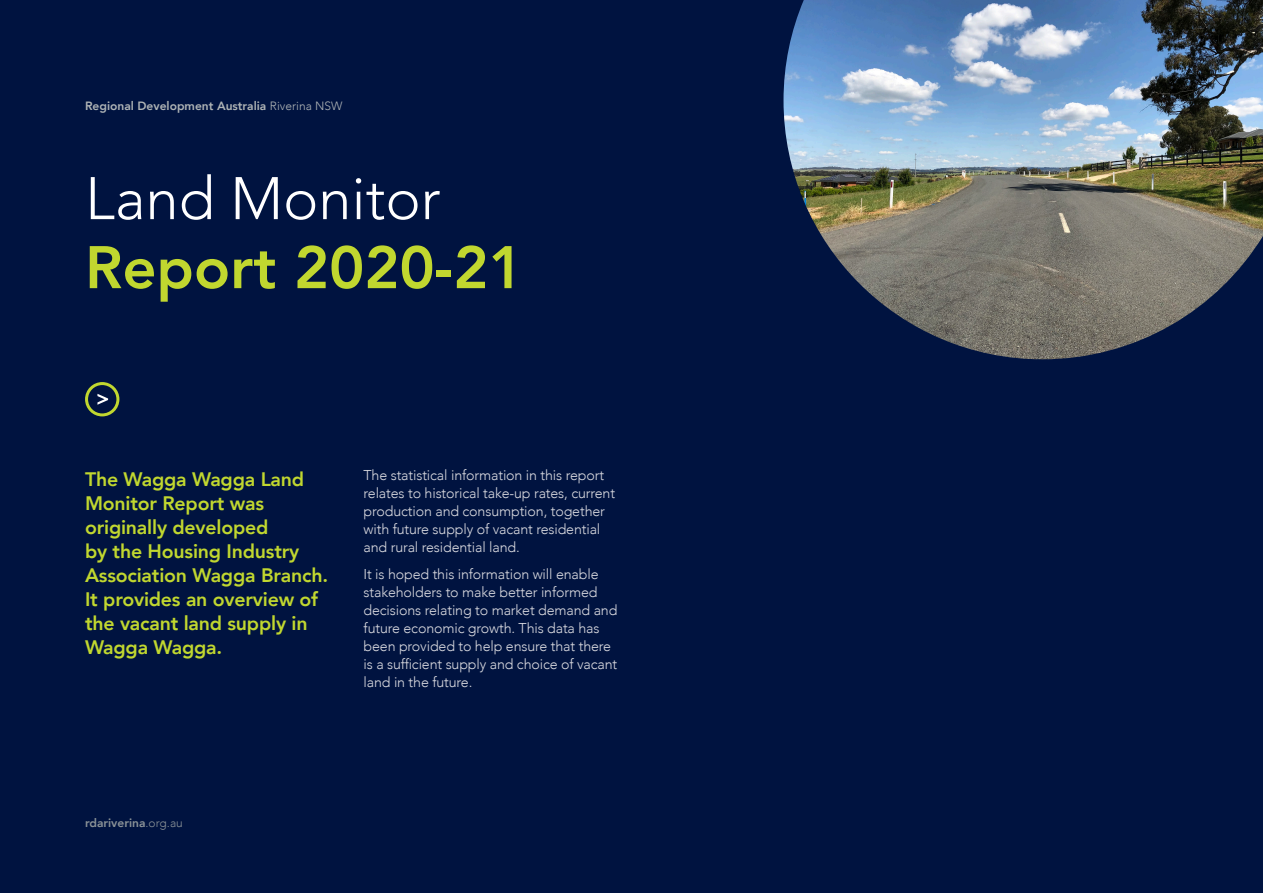
<style>
.page{position:relative;width:1263px;height:893px;background:#001340}
.page>*{position:absolute;margin:0;border:0;box-sizing:border-box;transform-origin:0 0}
.t1{font:800 59.4px/69px "Avenir";color:#c1d72f}
.t2{font:800 19.5px/24px "Avenir";letter-spacing:-.01em;color:#c1d72f}
.t3{font:300 14.25px/18px "Avenir";letter-spacing:-.01em;color:#d9d9df}
.t4{font:800 12px "Avenir";color:#afb4b6}
.t5{font:300 12px "Avenir";color:#afb4b6}
.t6{font:800 12px "Avenir";color:#8a9297}
.s1{font-weight:300}
.s2{font-weight:800}
.s3{font-weight:300;color:#fff}
</style>
<div class="page">
<div style="left:85px;top:382px;width:34px;height:34px;border:3px solid #c1d72f;border-radius:50%"></div>
<svg style="left:97px;top:394px;width:11px;height:11px"></svg>
<img style="left:783px;top:0;width:480px;height:359px">
<p class="t4" style="left:85px;top:96px;width:259px">Regional Development Australia <span class="s1">Riverina NSW</span></p>
<p class="t5" style="left:93px;top:99px;width:182px"><span class="s2">DA Riverina</span> Land Monitor Report</p>
<p class="t1" style="left:85px;top:164px;width:440px"><span class="s3">Land Monitor<br></span>Report 2020-21</p>
<p class="t2" style="left:85px;top:467px;width:245px">The Wagga Wagga Land<br>Monitor Report was originally developed<br>by the Housing Industry<br>Association Wagga Branch.<br>It provides an overview of the vacant land supply in<br>Wagga Wagga.</p>
<p class="t3" style="left:364px;top:466px;width:253px">The statistical information in this report relates to historical take-up rates, current production and consumption, together with future supply of vacant residential and rural residential land.</p>
<p class="t3" style="left:364px;top:565px;width:255px">It is hoped this information will enable stakeholders to make better informed decisions relating to market demand and future economic growth. This data has been provided to help ensure that there is a sufficient supply and choice of vacant land in the future.</p>
<p class="t6" style="left:85px;top:814px;width:99px">rdariverina<span class="s1">.org.au</span></p>
</div>
